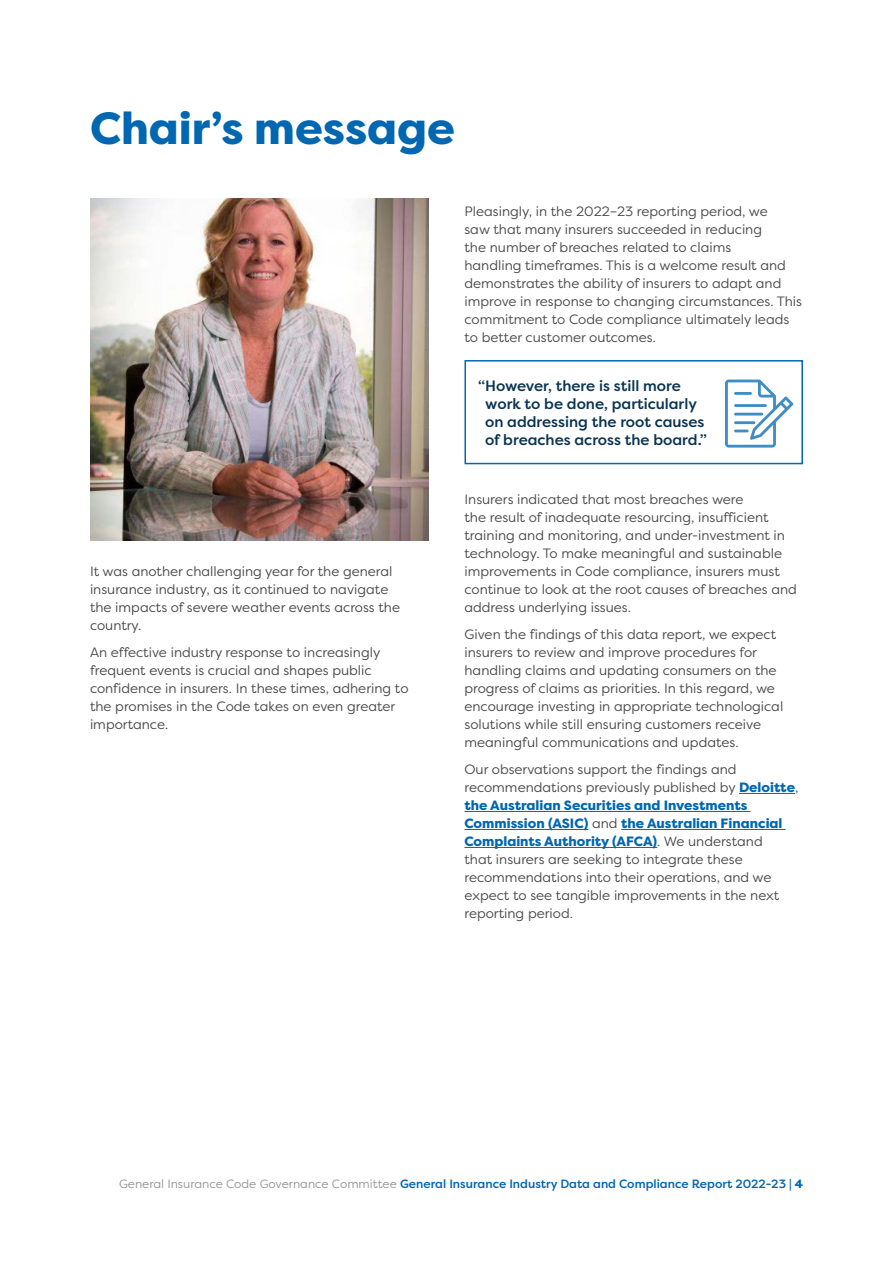
<style>
.page{position:relative;width:893px;height:1263px;background:#fff}
.page>*{position:absolute;margin:0;border:0;box-sizing:border-box;transform-origin:0 0}
.t1{font:800 45px "Filson Pro";color:#0067b0}
.t2{font:500 15px/18px "Filson Pro";color:#093451}
.t3{font:13.5px/18px "Filson Pro";color:#48484a}
.t4{font:500 12px "Filson Pro";color:#0067b0}
.s1{font-weight:800;color:#0067b0}
.s2{font-weight:400;color:#939598}
.s3{font-weight:800}
</style>
<div class="page">
<img style="left:90px;top:198px;width:338px;height:342px">
<hr style="left:739px;top:793px;width:56px;height:1px;background:#0067b0">
<hr style="left:464px;top:811px;width:286px;height:1px;background:#0067b0">
<hr style="left:464px;top:829px;width:124px;height:1px;background:#0067b0">
<hr style="left:621px;top:829px;width:165px;height:1px;background:#0067b0">
<hr style="left:464px;top:847px;width:193px;height:1px;background:#0067b0">
<div style="left:464px;top:360px;width:339px;height:104px;border:2px solid #0067b0"></div>
<svg style="left:725px;top:380px;width:68px;height:68px"></svg>
<h1 class="t1" style="left:90px;top:100px;width:366px">Chair’s message</h1>
<p class="t3" style="left:90px;top:562px;width:312px">It was another challenging year for the general insurance industry, as it continued to navigate the impacts of severe weather events across the country.</p>
<p class="t3" style="left:90px;top:643px;width:320px">An effective industry response to increasingly frequent events is crucial and shapes public confidence in insurers. In these times, adhering to the promises in the Code takes on even greater importance.</p>
<p class="t3" style="left:464px;top:202px;width:339px">Pleasingly, in the 2022–23 reporting period, we<br>saw that many insurers succeeded in reducing<br>the number of breaches related to claims<br>handling timeframes. This is a welcome result and demonstrates the ability of insurers to adapt and improve in response to changing circumstances. This commitment to Code compliance ultimately leads to better customer outcomes.</p>
<p class="t2" style="left:485px;top:376px;width:223px;text-indent:-7px">“However, there is still more work to be done, particularly on addressing the root causes of breaches across the board.”</p>
<p class="t3" style="left:464px;top:490px;width:334px">Insurers indicated that most breaches were<br>the result of inadequate resourcing, insufficient training and monitoring, and under-investment in technology. To make meaningful and sustainable improvements in Code compliance, insurers must continue to look at the root causes of breaches and address underlying issues.</p>
<p class="t3" style="left:464px;top:625px;width:320px">Given the findings of this data report, we expect insurers to review and improve procedures for handling claims and updating consumers on the progress of claims as priorities. In this regard, we encourage investing in appropriate technological solutions while still ensuring customers receive meaningful communications and updates.</p>
<p class="t3" style="left:464px;top:760px;width:335px">Our observations support the findings and recommendations previously published by <span class="s1">Deloitte</span>, <span class="s1">the Australian Securities and Investments Commission (ASIC)</span> and <span class="s1">the Australian Financial Complaints Authority (AFCA)</span>. We understand<br>that insurers are seeking to integrate these recommendations into their operations, and we expect to see tangible improvements in the next reporting period.</p>
<p class="t4" style="left:119px;top:1175px;width:685px"><span class="s2">General Insurance Code Governance Committee</span> General Insurance Industry Data and Compliance Report 2022-23 | <span class="s3">4</span></p>
</div>
